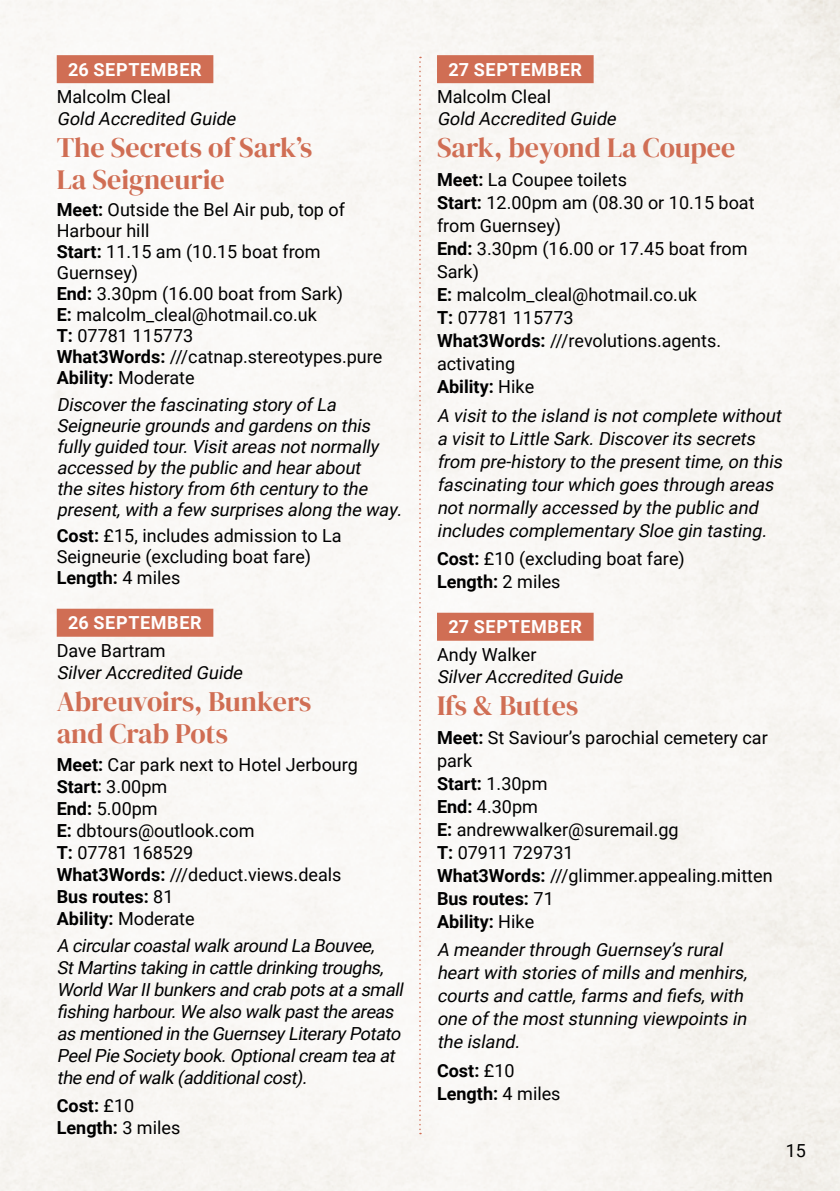
<style>
.page{position:relative;width:840px;height:1191px;background:#fff}
.page>*{position:absolute;margin:0;border:0;box-sizing:border-box;transform-origin:0 0}
.t1{font:28px/32px "DM Serif Display";color:#d06e54}
.t2{font:italic 18px/23px "Roboto";color:#000}
.t3{font:18px/23px "Roboto";color:#000}
.t4{font:700 18px "Roboto";letter-spacing:.035em;color:#fff}
.t5{font:700 18px/22px "Roboto";color:#000}
.s1{font-weight:700}
.s2{font-weight:400}
</style>
<div class="page">
<svg style="left:419px;top:57px;width:2px;height:1077px"></svg>
<div style="left:57px;top:55px;width:156px;height:28px;background:#d06e54"></div>
<div style="left:57px;top:608px;width:156px;height:28px;background:#d06e54"></div>
<div style="left:437px;top:55px;width:156px;height:28px;background:#d06e54"></div>
<div style="left:437px;top:612px;width:156px;height:28px;background:#d06e54"></div>
<p class="t4" style="left:68px;top:57px;width:135px">26 SEPTEMBER</p>
<p class="t3" style="left:57px;top:85px;width:115px">Malcolm Cleal</p>
<p class="t2" style="left:57px;top:107px;width:184px">Gold Accredited Guide</p>
<h1 class="t1" style="left:57px;top:132px;width:257px">The Secrets of Sark’s<br>La Seigneurie</h1>
<p class="t3" style="left:57px;top:198px;width:327px;line-height:21px"><span class="s1">Meet:</span> Outside the Bel Air pub, top of<br>Harbour hill<br><span class="s1">Start:</span> 11.15 am (10.15 boat from<br>Guernsey)<br><span class="s1">End:</span> 3.30pm (16.00 boat from Sark)<br><span class="s1">E:</span> malcolm_cleal@hotmail.co.uk<br><span class="s1">T:</span> 07781 115773<br><span class="s1">What3Words:</span> ///catnap.stereotypes.pure<br><span class="s1">Ability:</span> Moderate</p>
<p class="t2" style="left:57px;top:393px;width:350px;line-height:21px">Discoverthe fascinating story ofLa Seigneurie grounds and gardens on this fully guided tour.Visitareas notnormally accessed by the public and hearabout<br>the sites history from 6th century to the present,with a few surprises along the way.</p>
<p class="t3" style="left:57px;top:525px;width:286px;line-height:21px"><span class="s1">Cost:</span> £15, includes admission to La<br>Seigneurie (excluding boat fare)<br><span class="s1">Length:</span> 4 miles</p>
<p class="t4" style="left:68px;top:610px;width:135px">26 SEPTEMBER</p>
<p class="t3" style="left:57px;top:638px;width:110px">Dave Bartram</p>
<p class="t2" style="left:57px;top:660px;width:191px">SilverAccredited Guide</p>
<h1 class="t1" style="left:57px;top:685px;width:256px">Abreuvoirs, Bunkers and Crab Pots</h1>
<p class="t3" style="left:57px;top:752px;width:302px;line-height:22px"><span class="s1">Meet:</span> Car park next to Hotel Jerbourg<br><span class="s1">Start:</span> 3.00pm<br><span class="s1">End:</span> 5.00pm<br><span class="s1">E:</span> dbtours@outlook.com<br><span class="s1">T:</span> 07781 168529<br><span class="s1">What3Words:</span> ///deduct.views.deals<br><span class="s1">Bus routes:</span> 81<br><span class="s1">Ability:</span> Moderate</p>
<p class="t2" style="left:57px;top:934px;width:351px;line-height:22px">A circularcoastalwalk around La Bouvee, StMartins taking in cattle drinking troughs, World WarIIbunkers and crab pots ata small fishing harbour.We also walk pastthe areas as mentioned in the GuernseyLiteraryPotato PeelPie Societybook.Optionalcream tea at the end ofwalk (additionalcost).</p>
<p class="t5" style="left:57px;top:1094px;width:125px">Cost: <span class="s2">£10<br></span>Length: <span class="s2">3 miles</span></p>
<p class="t4" style="left:448px;top:57px;width:135px">27 SEPTEMBER</p>
<p class="t3" style="left:437px;top:85px;width:115px">Malcolm Cleal</p>
<p class="t2" style="left:437px;top:107px;width:184px">Gold Accredited Guide</p>
<h1 class="t1" style="left:437px;top:132px;width:300px">Sark, beyond La Coupee</h1>
<p class="t3" style="left:437px;top:167px;width:319px"><span class="s1">Meet:</span> La Coupee toilets<br><span class="s1">Start:</span> 12.00pm am (08.30 or 10.15 boat from Guernsey)<br><span class="s1">End:</span> 3.30pm (16.00 or 17.45 boat from<br>Sark)<br><span class="s1">E:</span> malcolm_cleal@hotmail.co.uk<br><span class="s1">T:</span> 07781 115773<br><span class="s1">What3Words:</span> ///revolutions.agents. activating<br><span class="s1">Ability:</span> Hike</p>
<p class="t2" style="left:437px;top:403px;width:350px">A visitto the island is notcomplete without a visitto Little Sark.Discoverits secrets from pre-history to the presenttime,on this fascinating tourwhich goes through areas notnormally accessed by the public and includes complementary Sloe gin tasting.</p>
<p class="t3" style="left:437px;top:547px;width:249px"><span class="s1">Cost:</span> £10 (excluding boat fare)<br><span class="s1">Length:</span> 2 miles</p>
<p class="t4" style="left:448px;top:614px;width:135px">27 SEPTEMBER</p>
<p class="t3" style="left:437px;top:642px;width:101px">Andy Walker</p>
<p class="t2" style="left:437px;top:664px;width:191px">SilverAccredited Guide</p>
<h1 class="t1" style="left:437px;top:689px;width:143px">Ifs &amp; Buttes</h1>
<p class="t3" style="left:437px;top:725px;width:337px"><span class="s1">Meet:</span> St Saviour’s parochial cemetery car park<br><span class="s1">Start:</span> 1.30pm<br><span class="s1">End:</span> 4.30pm<br><span class="s1">E:</span> andrewwalker@suremail.gg<br><span class="s1">T:</span> 07911 729731<br><span class="s1">What3Words:</span> ///glimmer.appealing.mitten<br><span class="s1">Bus routes:</span> 71<br><span class="s1">Ability:</span> Hike</p>
<p class="t2" style="left:437px;top:937px;width:315px">A meanderthrough Guernsey’s rural heartwith stories ofmills and menhirs, courts and cattle,farms and fiefs,with one ofthe moststunning viewpoints in the island.</p>
<p class="t5" style="left:437px;top:1058px;width:125px;line-height:23px">Cost: <span class="s2">£10<br></span>Length: <span class="s2">4 miles</span></p>
<p class="t3" style="left:785px;top:1138px;width:22px">15</p>
</div>
